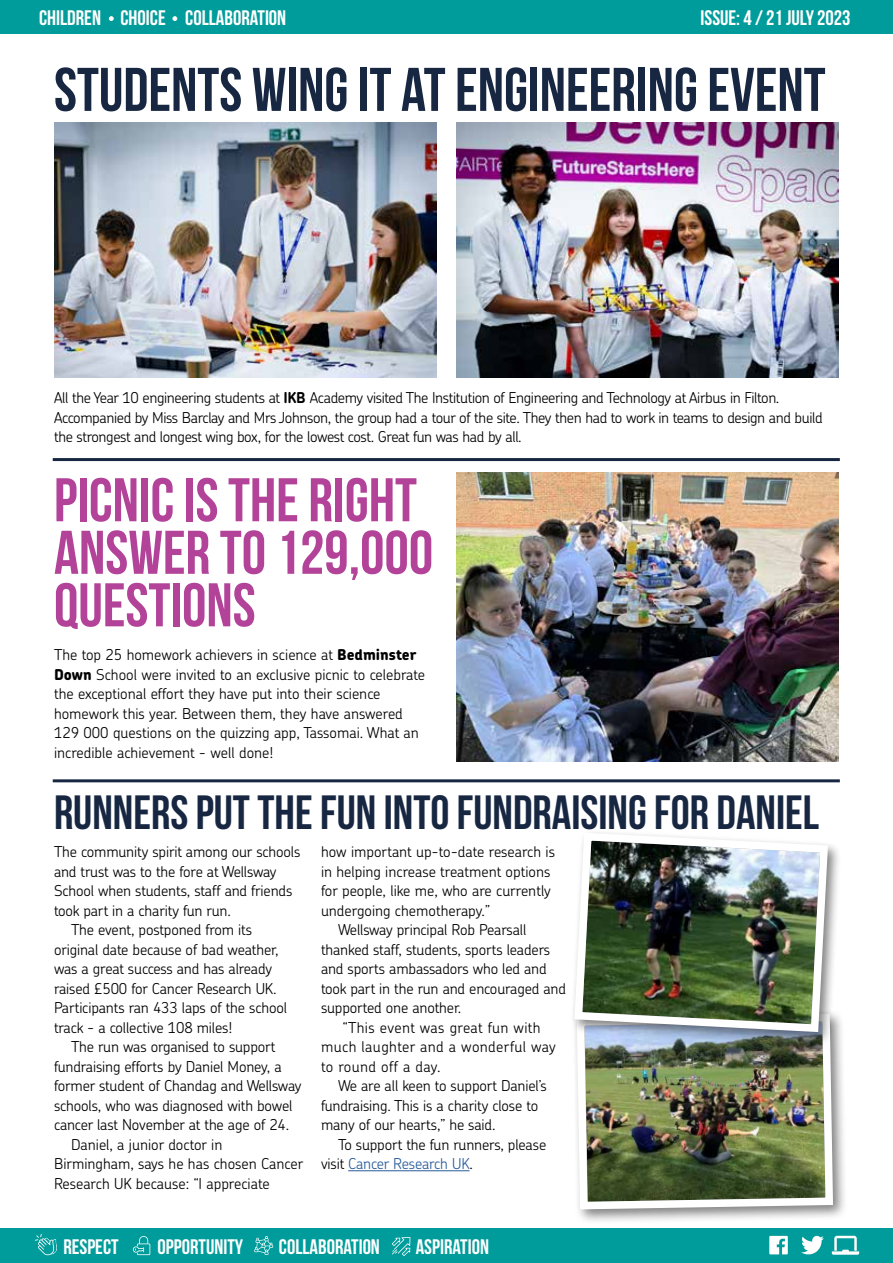
<style>
.page{position:relative;width:893px;height:1263px;background:#fff}
.page>*{position:absolute;margin:0;border:0;box-sizing:border-box;transform-origin:0 0}
.t1{font:61.5px/52.5px "Bebas Neue";color:#b24399}
.t2{font:61.5px "Bebas Neue";color:#172742}
.t3{font:48px "Bebas Neue";color:#172742}
.t4{font:21px "Bebas Neue";color:#fff}
.t5{font:300 15px/19.5px "Chevin Pro";letter-spacing:-.01em;color:#000}
.t6{font:300 15px "Chevin Pro";letter-spacing:.025em;color:#000}
.t7{font:300 15px "Chevin Pro";letter-spacing:-.01em;color:#275b9b}
.s1{font-weight:700}
.s2{font-weight:800}
.s3{color:#000}
</style>
<div class="page">
<div style="left:0;top:1229px;width:893px;height:34px;background:#009c9b"></div>
<svg style="left:35px;top:1234px;width:22px;height:21px"></svg>
<svg style="left:254px;top:1236px;width:19px;height:19px"></svg>
<svg style="left:133px;top:1236px;width:17px;height:19px"></svg>
<svg style="left:392px;top:1237px;width:18px;height:19px"></svg>
<div style="left:0;top:0;width:893px;height:34px;background:#009c9b"></div>
<svg style="left:109px;top:16px;width:5px;height:5px"></svg>
<svg style="left:172px;top:16px;width:5px;height:5px"></svg>
<svg style="left:837px;top:1236px;width:22px;height:19px"></svg>
<img style="left:456px;top:122px;width:383px;height:255px">
<img style="left:54px;top:122px;width:383px;height:255px">
<img style="left:456px;top:472px;width:383px;height:289px">
<hr style="left:348px;top:1170px;width:121px;height:1px;background:#275b9b">
<hr style="left:53px;top:458px;width:787px;height:3px;background:#172742">
<hr style="left:53px;top:779px;width:787px;height:3px;background:#172742">
<div style="left:572px;top:1009px;width:276px;height:215px;background:#000;opacity:.5"></div>
<img style="left:573px;top:1046px;width:264px;height:209px">
<div style="left:570px;top:828px;width:272px;height:218px;background:#000;opacity:.5"></div>
<img style="left:570px;top:829px;width:262px;height:207px">
<h3 class="t4" style="left:39px;top:6px;width:249px">CHILDREN CHOICE COLLABORATION</h3>
<h3 class="t4" style="left:700px;top:6px;width:152px">ISSUE: 4 / 21 JULY 2023</h3>
<h1 class="t2" style="left:54px;top:56px;width:773px">STUDENTS WING IT AT ENGINEERING EVENT</h1>
<p class="t5" style="left:54px;top:388px;width:770px">All the Year 10 engineering students at <span class="s1">IKB</span> Academy visited The Institution of Engineering and Technology at Airbus in Filton.<br>Accompanied by Miss Barclay and Mrs Johnson, the group had a tour of the site. They then had to work in teams to design and build the strongest and longest wing box, for the lowest cost. Great fun was had by all.</p>
<h1 class="t1" style="left:54px;top:473px;width:381px">PICNIC IS THE RIGHT<br>ANSWER TO 129,000<br>QUESTIONS</h1>
<p class="t5" style="left:54px;top:644px;width:373px">The top 25 homework achievers in science at <span class="s2">Bedminster Down</span> School were invited to an exclusive picnic to celebrate the exceptional effort they have put into their science homework this year. Between them, they have answered 129 000 questions on the quizzing app, Tassomai. What an incredible achievement - well done!</p>
<h2 class="t3" style="left:54px;top:786px;width:767px">RUNNERS PUT THE FUN INTO FUNDRAISING FOR DANIEL</h2>
<p class="t5" style="left:54px;top:841px;width:248px">The community spirit among our schools</p>
<p class="t5" style="left:54px;top:861px;width:224px">and trust was to the fore at Wellsway</p>
<p class="t5" style="left:54px;top:880px;width:240px">School when students, staff and friends</p>
<p class="t5" style="left:54px;top:900px;width:178px">took part in a charity fun run.</p>
<p class="t5" style="left:71px;top:919px;width:183px">The event, postponed from its</p>
<p class="t5" style="left:54px;top:939px;width:226px">original date because of bad weather,</p>
<p class="t5" style="left:54px;top:958px;width:220px">was a great success and has already</p>
<p class="t5" style="left:54px;top:978px;width:224px">raised £500 for Cancer Research UK.</p>
<p class="t5" style="left:54px;top:997px;width:235px">Participants ran 433 laps of the school</p>
<p class="t5" style="left:54px;top:1017px;width:180px">track - a collective 108 miles!</p>
<p class="t5" style="left:71px;top:1036px;width:206px">The run was organised to support</p>
<p class="t5" style="left:54px;top:1056px;width:229px">fundraising efforts by Daniel Money, a</p>
<p class="t5" style="left:54px;top:1075px;width:249px">former student of Chandag and Wellsway</p>
<p class="t5" style="left:54px;top:1095px;width:240px">schools, who was diagnosed with bowel</p>
<p class="t5" style="left:54px;top:1114px;width:237px">cancer last November at the age of 24.</p>
<p class="t5" style="left:71px;top:1134px;width:153px">Daniel, a junior doctor in</p>
<p class="t5" style="left:54px;top:1153px;width:251px">Birmingham, says he has chosen Cancer</p>
<p class="t5" style="left:54px;top:1173px;width:217px">Research UK because: “I appreciate</p>
<p class="t5" style="left:321px;top:841px;width:235px">how important up-to-date research is</p>
<p class="t5" style="left:321px;top:861px;width:231px">in helping increase treatment options</p>
<p class="t5" style="left:321px;top:880px;width:231px">for people, like me, who are currently</p>
<p class="t5" style="left:321px;top:900px;width:171px">undergoing chemotherapy.”</p>
<p class="t5" style="left:338px;top:919px;width:190px">Wellsway principal Rob Pearsall</p>
<p class="t5" style="left:321px;top:939px;width:231px">thanked staff, students, sports leaders</p>
<p class="t5" style="left:321px;top:958px;width:227px">and sports ambassadors who led and</p>
<p class="t5" style="left:321px;top:978px;width:246px">took part in the run and encouraged and</p>
<p class="t5" style="left:321px;top:997px;width:142px">supported one another.</p>
<p class="t6" style="left:343px;top:1017px;width:199px">“This event was great fun with</p>
<p class="t6" style="left:321px;top:1037px;width:236px">much laughter and a wonderful way</p>
<p class="t6" style="left:321px;top:1056px;width:121px">to round off a day.</p>
<p class="t5" style="left:338px;top:1075px;width:210px">We are all keen to support Daniel’s</p>
<p class="t5" style="left:321px;top:1095px;width:219px">fundraising. This is a charity close to</p>
<p class="t5" style="left:321px;top:1114px;width:176px">many of our hearts,” he said.</p>
<p class="t5" style="left:338px;top:1134px;width:210px">To support the fun runners, please</p>
<p class="t7" style="left:321px;top:1154px;width:153px"><span class="s3">visit</span> Cancer Research UK<span class="s3">.</span></p>
<h3 class="t4" style="left:63px;top:1235px;width:57px">RESPECT</h3>
<h3 class="t4" style="left:158px;top:1235px;width:87px">OPPORTUNITY</h3>
<h3 class="t4" style="left:279px;top:1235px;width:102px">COLLABORATION</h3>
<h3 class="t4" style="left:416px;top:1235px;width:75px">ASPIRATION</h3>
</div>
